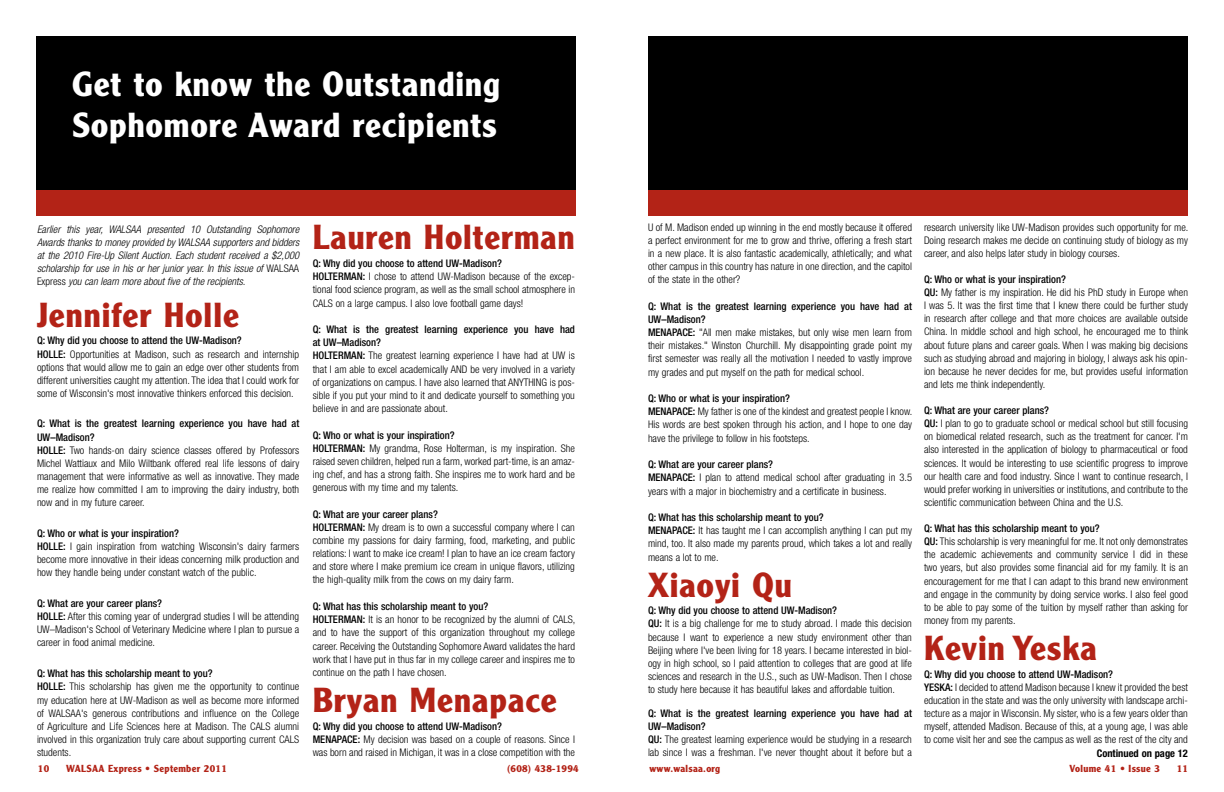
<style>
.page{position:relative;width:1224px;height:792px;background:#fff}
.page>*{position:absolute;margin:0;border:0;box-sizing:border-box;transform-origin:0 0}
.t1{font:700 34px "Clearface Gothic LT Std";letter-spacing:.03em;color:#b32317}
.t2{font:700 34px/41.5px "Clearface Gothic LT Std";letter-spacing:.03em;color:#fff}
.t3{font:300 condensed 10.5px/13.1px "Helvetica Neue LT Std";color:#000}
.t4{font:italic 300 condensed 10.5px/13.1px "Helvetica Neue LT Std";color:#000;text-align:justify}
.t5{font:700 condensed 10.5px "Helvetica Neue LT Std";color:#000}
.t6{font:700 10px "Clearface Gothic LT Std";letter-spacing:.03em;color:#b32317}
.s1{font-style:normal}
.s2{font-weight:500}
</style>
<div class="page">
<div style="left:648px;top:36px;width:540px;height:180px;background:#000"></div>
<div style="left:648px;top:191px;width:540px;height:25px;background:#b32317"></div>
<div style="left:36px;top:36px;width:540px;height:180px;background:#000"></div>
<div style="left:36px;top:191px;width:540px;height:25px;background:#b32317"></div>
<h1 class="t2" style="left:72px;top:63px;width:430px">Get to know the Outstanding<br>Sophomore Award recipients</h1>
<p class="t4" style="left:37px;top:223px;width:264px">Earlier this year, WALSAA presented 10 Outstanding Sophomore Awards thanks to money provided by WALSAA supporters and bidders at the 2010 Fire-Up Silent Auction. Each student received a $2,000 scholarship for use in his or her junior year. In this issue of <span class="s1">WALSAA Express</span> you can learn more about five of the recipients.</p>
<h1 class="t1" style="left:37px;top:295px;width:204px">Jennifer Holle</h1>
<p class="t3" style="left:37px;top:334px;width:264px"><span class="s2">Q: Why did you choose to attend the UW-Madison?<br>HOLLE:</span> Opportunities at Madison, such as research and internship options that would allow me to gain an edge over other students from different universities caught my attention. The idea that I could work for some of Wisconsin's most innovative thinkers enforced this decision.</p>
<p class="t3" style="left:37px;top:417px;width:264px"><span class="s2">Q: What is the greatest learning experience you have had at UW–Madison?<br>HOLLE:</span> Two hands-on dairy science classes offered by Professors Michel Wattiaux and Milo Wiltbank offered real life lessons of dairy management that were informative as well as innovative. They made me realize how committed I am to improving the dairy industry, both now and in my future career.</p>
<p class="t3" style="left:37px;top:526px;width:264px"><span class="s2">Q: Who or what is your inspiration?<br>HOLLE:</span> I gain inspiration from watching Wisconsin's dairy farmers become more innovative in their ideas concerning milk production and how they handle being under constant watch of the public.</p>
<p class="t3" style="left:37px;top:596px;width:264px"><span class="s2">Q: What are your career plans?<br>HOLLE:</span> After this coming year of undergrad studies I will be attending UW–Madison's School of Veterinary Medicine where I plan to pursue a career in food animal medicine.</p>
<p class="t3" style="left:37px;top:667px;width:264px"><span class="s2">Q: What has this scholarship meant to you?<br>HOLLE:</span> This scholarship has given me the opportunity to continue my education here at UW-Madison as well as become more informed of WALSAA's generous contributions and influence on the College of Agriculture and Life Sciences here at Madison. The CALS alumni involved in this organization truly care about supporting current CALS students.</p>
<h1 class="t1" style="left:313px;top:218px;width:263px">Lauren Holterman</h1>
<p class="t3" style="left:313px;top:257px;width:264px"><span class="s2">Q: Why did you choose to attend UW-Madison?<br>HOLTERMAN:</span> I chose to attend UW-Madison because of the excep&shy;tional food science program, as well as the small school atmosphere in CALS on a large campus. I also love football game days!</p>
<p class="t3" style="left:313px;top:323px;width:264px"><span class="s2">Q: What is the greatest learning experience you have had at UW–Madison?<br>HOLTERMAN:</span> The greatest learning experience I have had at UW is that I am able to excel academically AND be very involved in a variety of organizations on campus. I have also learned that ANYTHING is pos&shy;sible if you put your mind to it and dedicate yourself to something you believe in and are passionate about.</p>
<p class="t3" style="left:313px;top:428px;width:264px"><span class="s2">Q: Who or what is your inspiration?<br>HOLTERMAN:</span> My grandma, Rose Holterman, is my inspiration. She raised seven children, helped run a farm, worked part-time, is an amaz&shy;ing chef, and has a strong faith. She inspires me to work hard and be generous with my time and my talents.</p>
<p class="t3" style="left:313px;top:507px;width:264px"><span class="s2">Q: What are your career plans?<br>HOLTERMAN:</span> My dream is to own a successful company where I can combine my passions for dairy farming, food, marketing, and public relations: I want to make ice cream! I plan to have an ice cream factory and store where I make premium ice cream in unique flavors, utilizing the high-quality milk from the cows on my dairy farm.</p>
<p class="t3" style="left:313px;top:600px;width:264px"><span class="s2">Q: What has this scholarship meant to you?<br>HOLTERMAN:</span> It is an honor to be recognized by the alumni of CALS, and to have the support of this organization throughout my college career. Receiving the Outstanding Sophomore Award validates the hard work that I have put in thus far in my college career and inspires me to continue on the path I have chosen.</p>
<h1 class="t1" style="left:313px;top:680px;width:245px">Bryan Menapace</h1>
<p class="t3" style="left:313px;top:719px;width:264px"><span class="s2">Q: Why did you choose to attend UW-Madison?<br>MENAPACE:</span> My decision was based on a couple of reasons. Since I was born and raised in Michigan, it was in a close competition with the</p>
<p class="t3" style="left:648px;top:220px;width:266px;text-align:justify">U of M. Madison ended up winning in the end mostly because it offered a perfect environment for me to grow and thrive, offering a fresh start in a new place. It is also fantastic academically, athletically; and what other campus in this country has nature in one direction, and the capitol of the state in the other?</p>
<p class="t3" style="left:648px;top:300px;width:266px"><span class="s2">Q: What is the greatest learning experience you have had at UW–Madison?<br>MENAPACE:</span> "All men make mistakes, but only wise men learn from their mistakes." Winston Churchill. My disappointing grade point my first semester was really all the motivation I needed to vastly improve my grades and put myself on the path for medical school.</p>
<p class="t3" style="left:648px;top:392px;width:266px"><span class="s2">Q: Who or what is your inspiration?<br>MENAPACE:</span> My father is one of the kindest and greatest people I know.<br>His words are best spoken through his action, and I hope to one day have the privilege to follow in his footsteps.</p>
<p class="t3" style="left:648px;top:458px;width:266px"><span class="s2">Q: What are your career plans?<br>MENAPACE:</span> I plan to attend medical school after graduating in 3.5 years with a major in biochemistry and a certificate in business.</p>
<p class="t3" style="left:648px;top:511px;width:266px"><span class="s2">Q: What has this scholarship meant to you?<br>MENAPACE:</span> It has taught me I can accomplish anything I can put my mind, too. It also made my parents proud, which takes a lot and really means a lot to me.</p>
<h1 class="t1" style="left:648px;top:565px;width:145px">Xiaoyi Qu</h1>
<p class="t3" style="left:648px;top:604px;width:266px"><span class="s2">Q: Why did you choose to attend UW-Madison?<br>QU:</span> It is a big challenge for me to study abroad. I made this decision because I want to experience a new study environment other than Beijing where I've been living for 18 years. I became interested in biol&shy;ogy in high school, so I paid attention to colleges that are good at life sciences and research in the U.S., such as UW-Madison. Then I chose to study here because it has beautiful lakes and affordable tuition.</p>
<p class="t3" style="left:648px;top:706px;width:265px"><span class="s2">Q: What is the greatest learning experience you have had at UW–Madison?<br>QU:</span> The greatest learning experience would be studying in a research lab since I was a freshman. I've never thought about it before but a</p>
<p class="t3" style="left:924px;top:220px;width:266px;text-align:justify">research university like UW-Madison provides such opportunity for me.<br>Doing research makes me decide on continuing study of biology as my career, and also helps later study in biology courses.</p>
<p class="t3" style="left:924px;top:273px;width:266px"><span class="s2">Q: Who or what is your inspiration?<br>QU:</span> My father is my inspiration. He did his PhD study in Europe when I was 5. It was the first time that I knew there could be further study in research after college and that more choices are available outside China. In middle school and high school, he encouraged me to think about future plans and career goals. When I was making big decisions such as studying abroad and majoring in biology, I always ask his opin&shy;ion because he never decides for me, but provides useful information and lets me think independently.</p>
<p class="t3" style="left:924px;top:404px;width:266px"><span class="s2">Q: What are your career plans?<br>QU:</span> I plan to go to graduate school or medical school but still focusing on biomedical related research, such as the treatment for cancer. I'm also interested in the application of biology to pharmaceutical or food sciences. It would be interesting to use scientific progress to improve our health care and food industry. Since I want to continue research, I would prefer working in universities or institutions, and contribute to the scientific communication between China and the U.S.</p>
<p class="t3" style="left:924px;top:522px;width:266px"><span class="s2">Q: What has this scholarship meant to you?<br>QU:</span> This scholarship is very meaningful for me. It not only demonstrates the academic achievements and community service I did in these two years, but also provides some financial aid for my family. It is an encouragement for me that I can adapt to this brand new environment and engage in the community by doing service works. I also feel good to be able to pay some of the tuition by myself rather than asking for money from my parents.</p>
<h1 class="t1" style="left:924px;top:628px;width:174px">Kevin Yeska</h1>
<p class="t3" style="left:924px;top:667px;width:266px"><span class="s2">Q: Why did you choose to attend UW-Madison?<br>YESKA:</span> I decided to attend Madison because I knew it provided the best education in the state and was the only university with landscape archi&shy;tecture as a major in Wisconsin. My sister, who is a few years older than myself, attended Madison. Because of this, at a young age, I was able to come visit her and see the campus as well as the rest of the city and</p>
<p class="t5" style="left:1097px;top:747px;width:93px">Continued on page 12</p>
<p class="t6" style="left:38px;top:763px;width:13px">10</p>
<p class="t6" style="left:66px;top:763px;width:162px">WALSAA Express • September 2011</p>
<p class="t6" style="left:507px;top:763px;width:73px">(608) 438-1994</p>
<p class="t6" style="left:649px;top:763px;width:72px">www.walsaa.org</p>
<p class="t6" style="left:1070px;top:763px;width:92px">Volume 41 • Issue 3</p>
<p class="t6" style="left:1177px;top:763px;width:13px">11</p>
</div>
